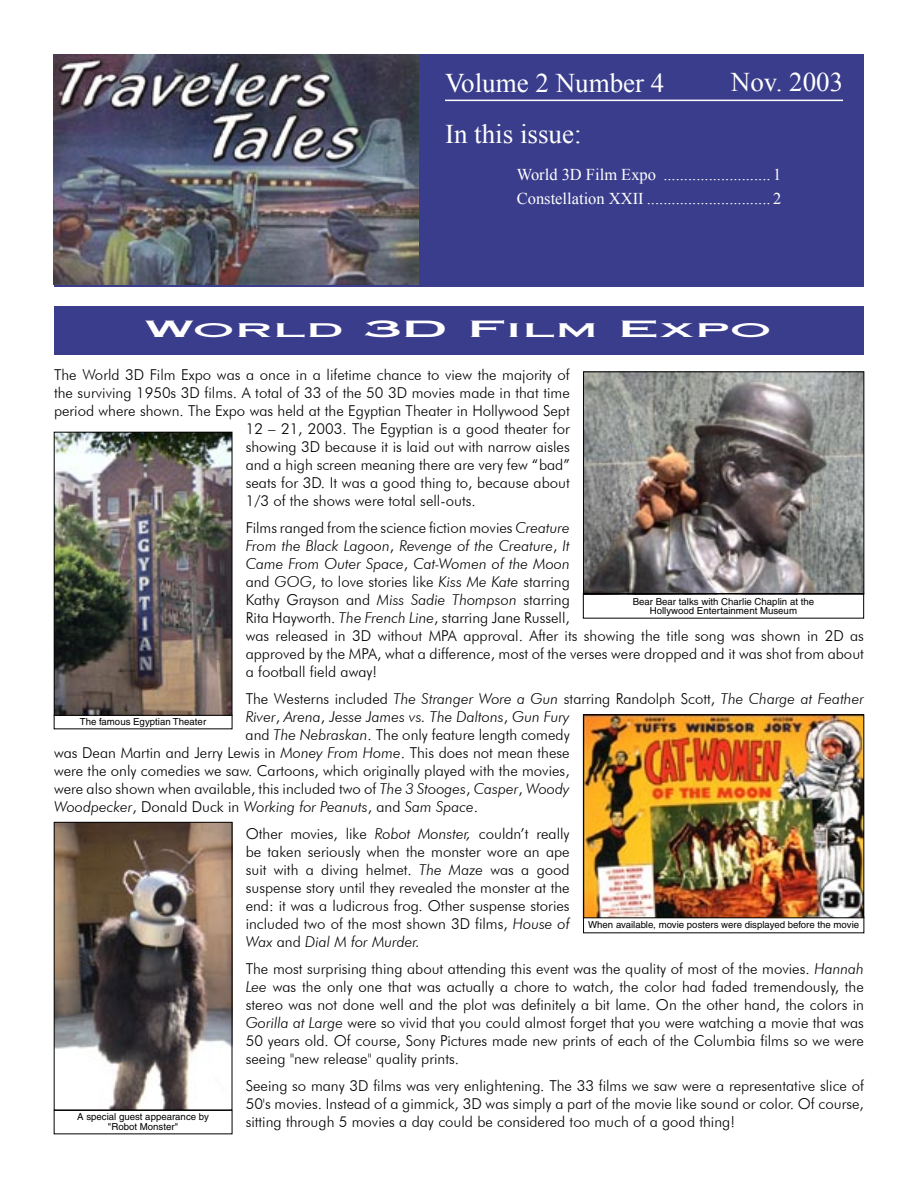
<style>
.page{position:relative;width:918px;height:1188px;background:#fff}
.page>*{position:absolute;margin:0;border:0;box-sizing:border-box;transform-origin:0 0}
.t1{font:27px "Times New Roman";color:#fff}
.Subtitle_-_white{font:22.5px "Copperplate Thirty One AB";color:#fff;scale:2.19 1}
.t2{font:16.5px "Times New Roman";color:#fff}
.t3{font:300 15px/18px "Futura BT";color:#000;text-align:justify}
.t4{font:italic 300 15px "Futura BT";color:#000}
.t5{font:9.6px/9.6px "Helvetica";color:#000;text-align:center}
.s1{font-style:italic}
.s2{font-style:normal}
</style>
<div class="page">
<div style="left:54px;top:54px;width:810px;height:232px;background:#3a3d8c"></div>
<div style="left:54px;top:306px;width:810px;height:49px;background:#3a3d8c"></div>
<img style="left:54px;top:54px;width:365px;height:231px">
<hr style="left:445px;top:100px;width:398px;height:1px;background:#fff">
<img style="left:585px;top:374px;width:277px;height:218px">
<div style="left:583px;top:372px;width:281px;height:222px;border:1px solid #000"></div>
<div style="left:583px;top:593px;width:281px;height:25px;border:1px solid #000"></div>
<div style="left:54px;top:715px;width:178px;height:14px;border:1px solid #000"></div>
<img style="left:56px;top:434px;width:174px;height:279px">
<div style="left:54px;top:432px;width:178px;height:283px;border:1px solid #000"></div>
<img style="left:585px;top:717px;width:277px;height:199px">
<div style="left:583px;top:715px;width:281px;height:203px;border:1px solid #000"></div>
<div style="left:54px;top:1110px;width:178px;height:24px;border:1px solid #000"></div>
<img style="left:56px;top:824px;width:174px;height:284px">
<div style="left:54px;top:822px;width:178px;height:288px;border:1px solid #000"></div>
<p class="t1" style="left:445px;top:65px;width:221px">Volume 2 Number 4</p>
<p class="t1" style="left:731px;top:64px;width:114px">Nov. 2003</p>
<p class="t1" style="left:445px;top:115px;width:138px">In this issue:</p>
<p class="t2" style="left:517px;top:163px;width:266px">World 3D Film Expo .......................... 1</p>
<p class="t2" style="left:517px;top:187px;width:266px">Constellation XXII .............................. 2</p>
<p class="Subtitle_-_white" style="left:145px;top:315px;width:288px">World 3D Film Expo</p>
<p class="t3" style="left:54px;top:365px;width:517px">The World 3D Film Expo was a once in a lifetime chance to view the majority of</p>
<p class="t3" style="left:54px;top:383px;width:517px">the surviving 1950s 3D films. A total of 33 of the 50 3D movies made in that time</p>
<p class="t3" style="left:54px;top:401px;width:517px">period where shown. The Expo was held at the Egyptian Theater in Hollywood Sept</p>
<p class="t3" style="left:246px;top:419px;width:326px">12 – 21, 2003. The Egyptian is a good theater for</p>
<p class="t3" style="left:246px;top:437px;width:326px">showing 3D because it is laid out with narrow aisles</p>
<p class="t3" style="left:246px;top:455px;width:326px">and a high screen meaning there are very few “bad”</p>
<p class="t3" style="left:246px;top:473px;width:326px">seats for 3D. It was a good thing to, because about</p>
<p class="t3" style="left:246px;top:491px;width:232px">1/3 of the shows were total sell-outs.</p>
<p class="t3" style="left:246px;top:518px;width:620px;text-align:left">Films ranged from the science fiction movies <span class="s1">Creature<br>From the Black Lagoon</span>, <span class="s1">Revenge of the Creature</span>, <span class="s1">It<br>Came From Outer Space</span>, <span class="s1">Cat-Women of the Moon<br></span>and <span class="s1">GOG</span>, to love stories like <span class="s1">Kiss Me Kate</span> starring<br>Kathy Grayson and <span class="s1">Miss Sadie Thompson</span> starring<br>Rita Hayworth. <span class="s1">The French Line</span>, starring Jane Russell,<br>was released in 3D without MPA approval. After its showing the title song was shown in 2D as approved by the MPA, what a difference, most of the verses were dropped and it was shot from about a football field away!</p>
<p class="t3" style="left:246px;top:689px;width:620px">The Westerns included <span class="s1">The Stranger Wore a Gun</span> starring Randolph Scott, <span class="s1">The Charge at Feather</span></p>
<p class="t4" style="left:246px;top:707px;width:325px">River<span class="s2">,</span> Arena<span class="s2">,</span> Jesse James vs. The Daltons<span class="s2">,</span> Gun Fury</p>
<p class="t3" style="left:246px;top:725px;width:326px">and <span class="s1">The Nebraskan</span>. The only feature length comedy</p>
<p class="t3" style="left:54px;top:743px;width:517px">was Dean Martin and Jerry Lewis in <span class="s1">Money From Home</span>. This does not mean these</p>
<p class="t3" style="left:54px;top:761px;width:517px">were the only comedies we saw. Cartoons, which originally played with the movies,</p>
<p class="t3" style="left:54px;top:779px;width:517px">were also shown when available, this included two of <span class="s1">The 3 Stooges</span>, <span class="s1">Casper</span>, <span class="s1">Woody</span></p>
<p class="t4" style="left:54px;top:797px;width:426px">Woodpecker<span class="s2">, Donald Duck in</span> Working for Peanuts<span class="s2">, and</span> Sam Space<span class="s2">.</span></p>
<p class="t3" style="left:246px;top:824px;width:326px">Other movies, like <span class="s1">Robot Monster,</span> couldn’t really be taken seriously when the monster wore an ape suit with a diving helmet. <span class="s1">The Maze</span> was a good suspense story until they revealed the monster at the end: it was a ludicrous frog. Other suspense stories included two of the most shown 3D films, <span class="s1">House of Wax</span> and <span class="s1">Dial M for Murder.</span></p>
<p class="t3" style="left:246px;top:959px;width:620px">The most surprising thing about attending this event was the quality of most of the movies. <span class="s1">Hannah Lee</span> was the only one that was actually a chore to watch, the color had faded tremendously, the stereo was not done well and the plot was definitely a bit lame. On the other hand, the colors in <span class="s1">Gorilla at Large</span> were so vivid that you could almost forget that you were watching a movie that was 50 years old. Of course, Sony Pictures made new prints of each of the Columbia films so we were seeing "new release" quality prints.</p>
<p class="t3" style="left:246px;top:1076px;width:620px">Seeing so many 3D films was very enlightening. The 33 films we saw were a representative slice of 50's movies. Instead of a gimmick, 3D was simply a part of the movie like sound or color. Of course, sitting through 5 movies a day could be considered too much of a good thing!</p>
<p class="t5" style="left:633px;top:597px;width:183px">Bear Bear talks with Charlie Chaplin at the<br>Hollywood Entertainment Museum</p>
<p class="t5" style="left:80px;top:717px;width:128px">The famous Egyptian Theater</p>
<p class="t5" style="left:588px;top:919px;width:273px">When available, movie posters were displayed before the movie</p>
<p class="t5" style="left:77px;top:1112px;width:133px">A special guest appearance by "Robot Monster"</p>
</div>
